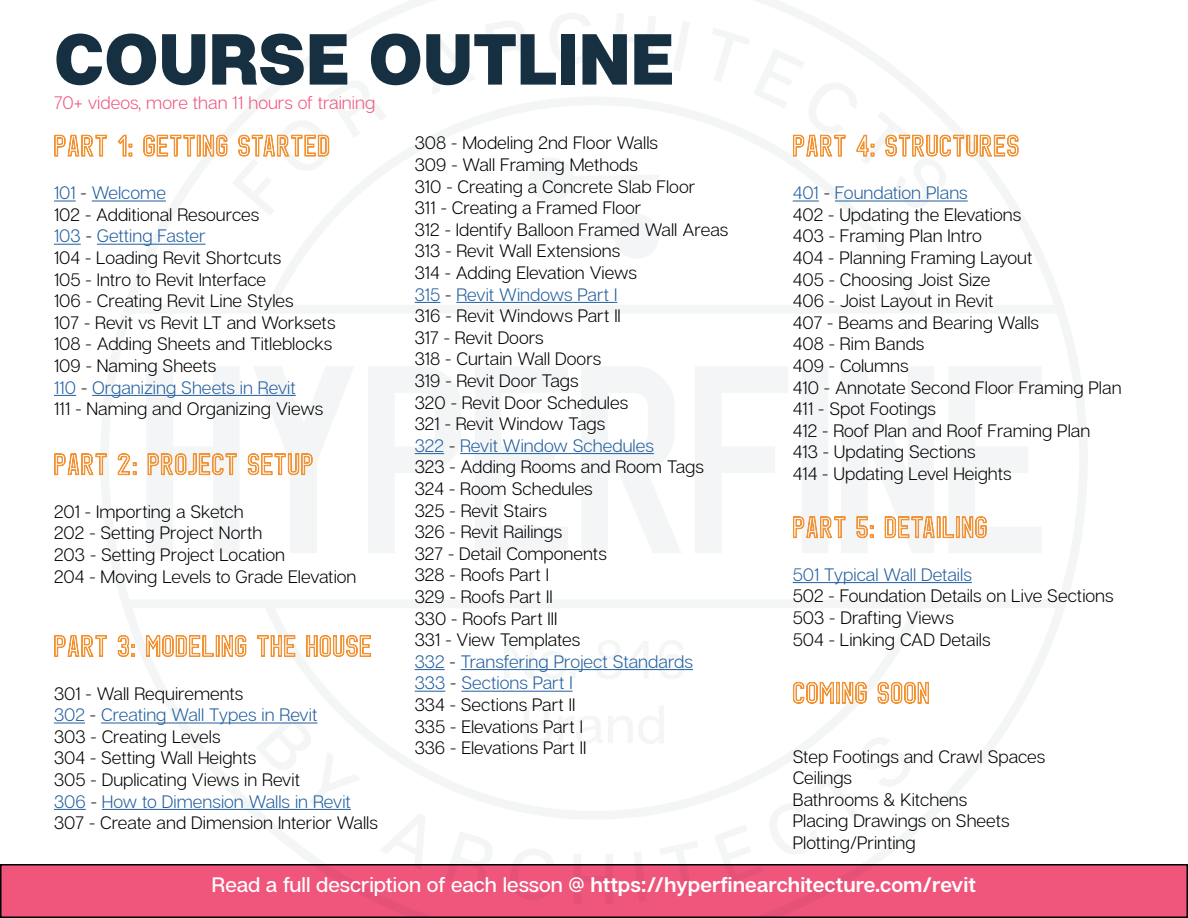
<style>
.page{position:relative;width:1188px;height:918px;background:#fff}
.page>*{position:absolute;margin:0;border:0;box-sizing:border-box;transform-origin:0 0}
.t1{font:800 72px "Articulat CF";color:#173041}
.t2{font:600 21px "Articulat CF";color:#fff}
.t3{font:300 18px/21.6px "Articulat CF";color:#000}
.t4{font:300 18px "Articulat CF";color:#f0557b}
.t5{font:300 18px "Articulat CF";color:#215e9e}
.s1{color:#215e9e}
.s2{font-weight:500}
</style>
<div class="page">
<svg style="left:54px;top:201px;width:22px;height:1px"></svg>
<hr style="left:92px;top:201px;width:74px;height:1px;background:#215e9e">
<svg style="left:54px;top:244px;width:27px;height:1px"></svg>
<hr style="left:97px;top:244px;width:109px;height:1px;background:#215e9e">
<svg style="left:54px;top:395px;width:22px;height:1px"></svg>
<hr style="left:92px;top:395px;width:204px;height:1px;background:#215e9e">
<hr style="left:54px;top:723px;width:31px;height:1px;background:#215e9e">
<hr style="left:101px;top:723px;width:216px;height:1px;background:#215e9e">
<hr style="left:54px;top:809px;width:32px;height:1px;background:#215e9e">
<hr style="left:102px;top:809px;width:249px;height:1px;background:#215e9e">
<svg style="left:54px;top:134px;width:53px;height:23px"></svg>
<svg style="left:117px;top:134px;width:15px;height:23px"></svg>
<svg style="left:143px;top:134px;width:52px;height:23px"></svg>
<div style="left:197px;top:135px;width:4px;height:21px;border:1px solid #f39232"></div>
<div style="left:197px;top:135px;width:3px;height:21px;border:1px solid #f39232"></div>
<svg style="left:202px;top:134px;width:26px;height:23px"></svg>
<svg style="left:238px;top:134px;width:91px;height:23px"></svg>
<svg style="left:54px;top:453px;width:53px;height:22px"></svg>
<svg style="left:117px;top:453px;width:20px;height:22px"></svg>
<svg style="left:147px;top:453px;width:90px;height:22px"></svg>
<svg style="left:248px;top:453px;width:65px;height:22px"></svg>
<svg style="left:54px;top:635px;width:53px;height:22px"></svg>
<svg style="left:117px;top:635px;width:18px;height:22px"></svg>
<svg style="left:146px;top:635px;width:68px;height:22px"></svg>
<div style="left:216px;top:635px;width:4px;height:22px;border:1px solid #f39232"></div>
<div style="left:216px;top:636px;width:3px;height:20px;border:1px solid #f39232"></div>
<svg style="left:221px;top:635px;width:26px;height:22px"></svg>
<svg style="left:257px;top:635px;width:39px;height:22px"></svg>
<svg style="left:306px;top:635px;width:65px;height:22px"></svg>
<svg style="left:415px;top:302px;width:25px;height:1px"></svg>
<hr style="left:456px;top:302px;width:161px;height:1px;background:#215e9e">
<svg style="left:415px;top:453px;width:29px;height:1px"></svg>
<hr style="left:460px;top:453px;width:194px;height:1px;background:#215e9e">
<hr style="left:415px;top:669px;width:30px;height:1px;background:#215e9e">
<hr style="left:461px;top:669px;width:232px;height:1px;background:#215e9e">
<hr style="left:415px;top:691px;width:30px;height:1px;background:#215e9e">
<hr style="left:461px;top:691px;width:112px;height:1px;background:#215e9e">
<svg style="left:793px;top:201px;width:26px;height:1px"></svg>
<hr style="left:835px;top:201px;width:133px;height:1px;background:#215e9e">
<hr style="left:793px;top:582px;width:179px;height:1px;background:#215e9e">
<svg style="left:793px;top:134px;width:53px;height:23px"></svg>
<svg style="left:856px;top:134px;width:18px;height:23px"></svg>
<svg style="left:885px;top:134px;width:134px;height:23px"></svg>
<svg style="left:793px;top:516px;width:53px;height:22px"></svg>
<svg style="left:856px;top:516px;width:18px;height:22px"></svg>
<svg style="left:884px;top:516px;width:51px;height:22px"></svg>
<div style="left:937px;top:516px;width:4px;height:22px;border:1px solid #f39232"></div>
<div style="left:937px;top:517px;width:3px;height:21px;border:1px solid #f39232"></div>
<svg style="left:942px;top:516px;width:12px;height:22px"></svg>
<div style="left:956px;top:516px;width:4px;height:22px;border:1px solid #f39232"></div>
<div style="left:956px;top:517px;width:3px;height:21px;border:1px solid #f39232"></div>
<svg style="left:962px;top:516px;width:25px;height:22px"></svg>
<svg style="left:793px;top:682px;width:41px;height:22px"></svg>
<div style="left:836px;top:682px;width:4px;height:22px;border:1px solid #f39232"></div>
<div style="left:836px;top:682px;width:3px;height:21px;border:1px solid #f39232"></div>
<svg style="left:842px;top:682px;width:25px;height:22px"></svg>
<svg style="left:877px;top:682px;width:52px;height:22px"></svg>
<div style="left:1px;top:865px;width:1186px;height:52px;background:#f0557b"></div>
<div style="left:0;top:864px;width:1188px;height:54px;border:2px solid #000"></div>
<h1 class="t1" style="left:54px;top:14px;width:622px">COURSE OUTLINE</h1>
<p class="t4" style="left:54px;top:93px;width:323px">70+ videos, more than 11 hours of training</p>
<p class="t3" style="left:415px;top:133px;width:315px">308 - Modeling 2nd Floor Walls<br>309 - Wall Framing Methods<br>310 - Creating a Concrete Slab Floor<br>311 - Creating a Framed Floor<br>312 - Identify Balloon Framed Wall Areas<br>313 - Revit Wall Extensions<br>314 - Adding Elevation Views<br><span class="s1">315</span> - <span class="s1">Revit Windows Part I<br></span>316 - Revit Windows Part II<br>317 - Revit Doors<br>318 - Curtain Wall Doors<br>319 - Revit Door Tags<br>320 - Revit Door Schedules<br>321 - Revit Window Tags<br><span class="s1">322</span> - <span class="s1">Revit Window Schedules<br></span>323 - Adding Rooms and Room Tags<br>324 - Room Schedules<br>325 - Revit Stairs<br>326 - Revit Railings<br>327 - Detail Components<br>328 - Roofs Part I<br>329 - Roofs Part II<br>330 - Roofs Part III<br>331 - View Templates<br><span class="s1">332</span> - <span class="s1">Transfering Project Standards<br>333</span> - <span class="s1">Sections Part I<br></span>334 - Sections Part II<br>335 - Elevations Part I<br>336 - Elevations Part II</p>
<p class="t3" style="left:54px;top:182px;width:283px"><span class="s1">101</span> - <span class="s1">Welcome<br></span>102 - Additional Resources<br><span class="s1">103</span> - <span class="s1">Getting Faster<br></span>104 - Loading Revit Shortcuts<br>105 - Intro to Revit Interface<br>106 - Creating Revit Line Styles<br>107 - Revit vs Revit LT and Worksets<br>108 - Adding Sheets and Titleblocks<br>109 - Naming Sheets<br><span class="s1">110</span> - <span class="s1">Organizing Sheets in Revit<br></span>111 - Naming and Organizing Views</p>
<p class="t3" style="left:793px;top:182px;width:330px"><span class="s1">401</span> - <span class="s1">Foundation Plans<br></span>402 - Updating the Elevations<br>403 - Framing Plan Intro<br>404 - Planning Framing Layout<br>405 - Choosing Joist Size<br>406 - Joist Layout in Revit<br>407 - Beams and Bearing Walls<br>408 - Rim Bands<br>409 - Columns<br>410 - Annotate Second Floor Framing Plan<br>411 - Spot Footings<br>412 - Roof Plan and Roof Framing Plan<br>413 - Updating Sections<br>414 - Updating Level Heights</p>
<p class="t3" style="left:54px;top:501px;width:304px">201 - Importing a Sketch<br>202 - Setting Project North<br>203 - Setting Project Location<br>204 - Moving Levels to Grade Elevation</p>
<p class="t5" style="left:793px;top:564px;width:181px">501 Typical Wall Details</p>
<p class="t3" style="left:793px;top:586px;width:323px">502 - Foundation Details on Live Sections<br>503 - Drafting Views<br>504 - Linking CAD Details</p>
<p class="t3" style="left:54px;top:683px;width:325px">301 - Wall Requirements<br><span class="s1">302</span> - <span class="s1">Creating Wall Types in Revit<br></span>303 - Creating Levels<br>304 - Setting Wall Heights<br>305 - Duplicating Views in Revit<br><span class="s1">306</span> - <span class="s1">How to Dimension Walls in Revit<br></span>307 - Create and Dimension Interior Walls</p>
<p class="t3" style="left:793px;top:746px;width:254px">Step Footings and Crawl Spaces<br>Ceilings<br>Bathrooms &amp; Kitchens<br>Placing Drawings on Sheets<br>Plotting/Printing</p>
<p class="t2" style="left:212px;top:872px;width:766px"><span class="s2">Read a full description of each lesson @</span> https://hyperfinearchitecture.com/revit</p>
</div>
